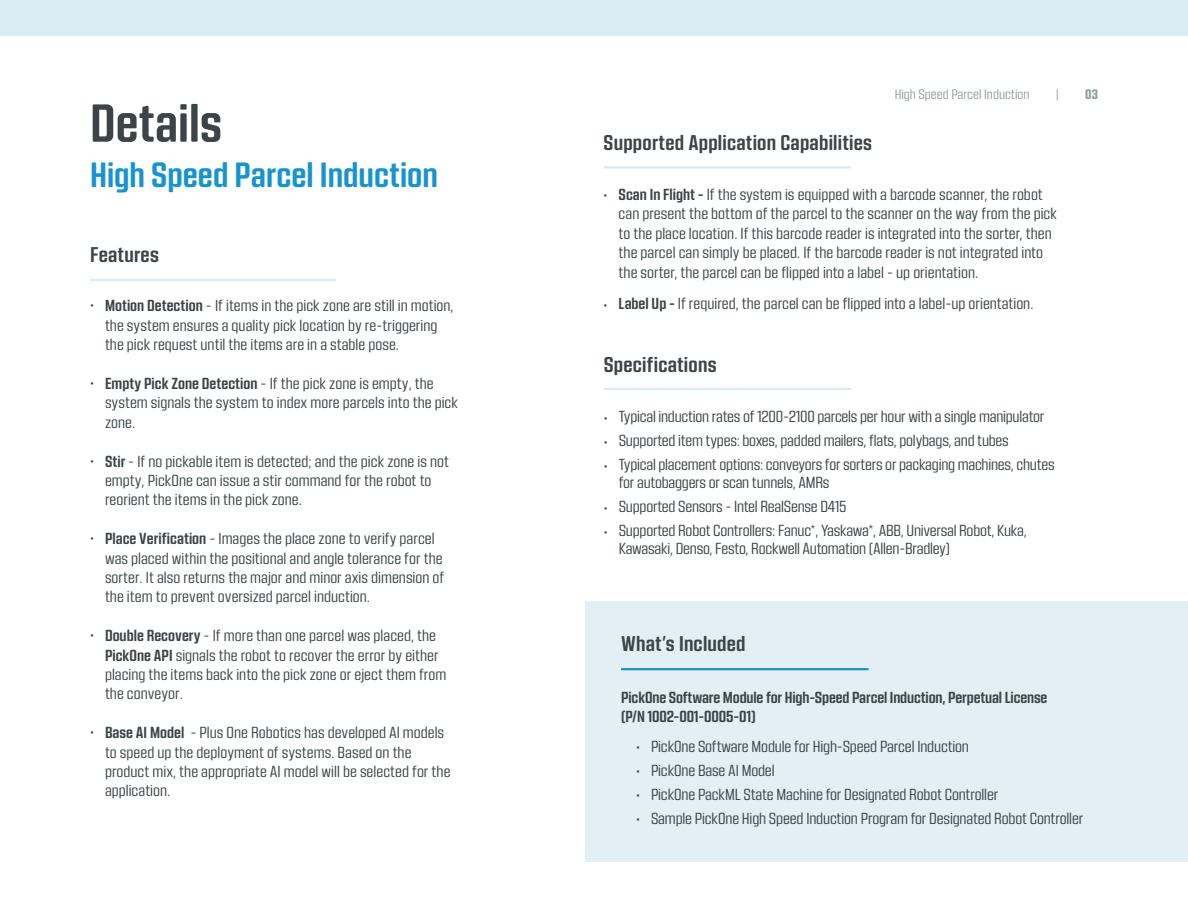
<style>
.page{position:relative;width:1188px;height:918px;background:#fff}
.page>*{position:absolute;margin:0;border:0;box-sizing:border-box;transform-origin:0 0}
.t1{font:700 52.5px "Kuunari Rounded";color:#3c4447}
.t2{font:700 34.5px "Kuunari Rounded";color:#1794ce}
.t3{font:700 21px "Kuunari Rounded";letter-spacing:.01em;color:#3c4447}
.t4{font:15.75px/19.4px "Kuunari Rounded";color:#3c4447}
.t5{font:700 15.75px/19.5px "Kuunari Rounded";letter-spacing:-.01em;color:#3c4447}
.t6{font:13.5px "Kuunari Rounded";color:#929ea3}
.t7{font:900 13.5px "Kuunari Rounded";color:#929ea3}
.s1{font-weight:700}
</style>
<div class="page">
<div style="left:0;top:0;width:1188px;height:35px;background:#d9ecf4"></div>
<div style="left:585px;top:601px;width:603px;height:260px;background:#e2f0f6"></div>
<hr style="left:604px;top:166px;width:247px;height:3px;background:#d9ecf4">
<hr style="left:604px;top:388px;width:247px;height:2px;background:#d9ecf4">
<hr style="left:621px;top:668px;width:247px;height:2px;background:#1794ce">
<hr style="left:90px;top:279px;width:246px;height:2px;background:#d9ecf4">
<p class="t1" style="left:90px;top:93px;width:134px">Details</p>
<p class="t2" style="left:90px;top:154px;width:349px">High Speed Parcel Induction</p>
<p class="t3" style="left:90px;top:242px;width:70px">Features</p>
<p class="t4" style="left:105px;top:296px;width:350px;text-indent:-15px">• <span class="s1">Motion Detection</span> - If items in the pick zone are still in motion, the system ensures a quality pick location by re-triggering the pick request until the items are in a stable pose.</p>
<p class="t4" style="left:105px;top:374px;width:355px;text-indent:-15px">• <span class="s1">Empty Pick Zone Detection</span> - If the pick zone is empty, the system signals the system to index more parcels into the pick zone.</p>
<p class="t4" style="left:105px;top:451px;width:346px;text-indent:-15px">• <span class="s1">Stir</span> - If no pickable item is detected; and the pick zone is not empty, PickOne can issue a stir command for the robot to reorient the items in the pick zone.</p>
<p class="t4" style="left:105px;top:529px;width:341px;text-indent:-15px">• <span class="s1">Place Verification</span> - Images the place zone to verify parcel was placed within the positional and angle tolerance for the sorter. It also returns the major and minor axis dimension of the item to prevent oversized parcel induction.</p>
<p class="t4" style="left:105px;top:626px;width:343px;text-indent:-15px">• <span class="s1">Double Recovery</span> - If more than one parcel was placed, the <span class="s1">PickOne API</span> signals the robot to recover the error by either placing the items back into the pick zone or eject them from the conveyor.</p>
<p class="t4" style="left:105px;top:723px;width:347px;text-indent:-15px">• <span class="s1">Base AI Model</span> - Plus One Robotics has developed AI models to speed up the deployment of systems. Based on the product mix, the appropriate AI model will be selected for the application.</p>
<p class="t3" style="left:604px;top:130px;width:270px">Supported Application Capabilities</p>
<p class="t6" style="left:895px;top:87px;width:136px">High Speed Parcel Induction</p>
<p class="t6" style="left:1056px;top:87px;width:5px">|</p>
<p class="t7" style="left:1085px;top:87px;width:14px">03</p>
<p class="t4" style="left:619px;top:184px;width:440px;text-indent:-15px">• <span class="s1">Scan In Flight -</span> If the system is equipped with a barcode scanner, the robot can present the bottom of the parcel to the scanner on the way from the pick to the place location. If this barcode reader is integrated into the sorter, then the parcel can simply be placed. If the barcode reader is not integrated into the sorter, the parcel can be flipped into a label - up orientation.</p>
<p class="t4" style="left:604px;top:294px;width:431px">• <span class="s1">Label Up -</span> If required, the parcel can be flipped into a label-up orientation.</p>
<p class="t3" style="left:604px;top:352px;width:114px">Specifications</p>
<p class="t4" style="left:604px;top:407px;width:442px">• Typical induction rates of 1200-2100 parcels per hour with a single manipulator</p>
<p class="t4" style="left:604px;top:431px;width:407px">• Supported item types: boxes, padded mailers, flats, polybags, and tubes</p>
<p class="t4" style="left:619px;top:455px;width:437px;line-height:18px;text-indent:-15px">• Typical placement options: conveyors for sorters or packaging machines, chutes for autobaggers or scan tunnels, AMRs</p>
<p class="t4" style="left:604px;top:497px;width:244px">• Supported Sensors - Intel RealSense D415</p>
<p class="t4" style="left:619px;top:521px;width:409px;line-height:18px;text-indent:-15px">• Supported Robot Controllers: Fanuc*, Yaskawa*, ABB, Universal Robot, Kuka,<br>Kawasaki, Denso, Festo, Rockwell Automation (Allen-Bradley)</p>
<p class="t3" style="left:621px;top:631px;width:126px">What’s Included</p>
<p class="t5" style="left:621px;top:687px;width:428px">PickOne Software Module for High-Speed Parcel Induction, Perpetual License (P/N 1002-001-0005-01)</p>
<p class="t4" style="left:636px;top:736px;width:335px">• PickOne Software Module for High-Speed Parcel Induction</p>
<p class="t4" style="left:636px;top:760px;width:140px">• PickOne Base AI Model</p>
<p class="t4" style="left:636px;top:784px;width:364px">• PickOne PackML State Machine for Designated Robot Controller</p>
<p class="t4" style="left:636px;top:808px;width:449px">• Sample PickOne High Speed Induction Program for Designated Robot Controller</p>
</div>
